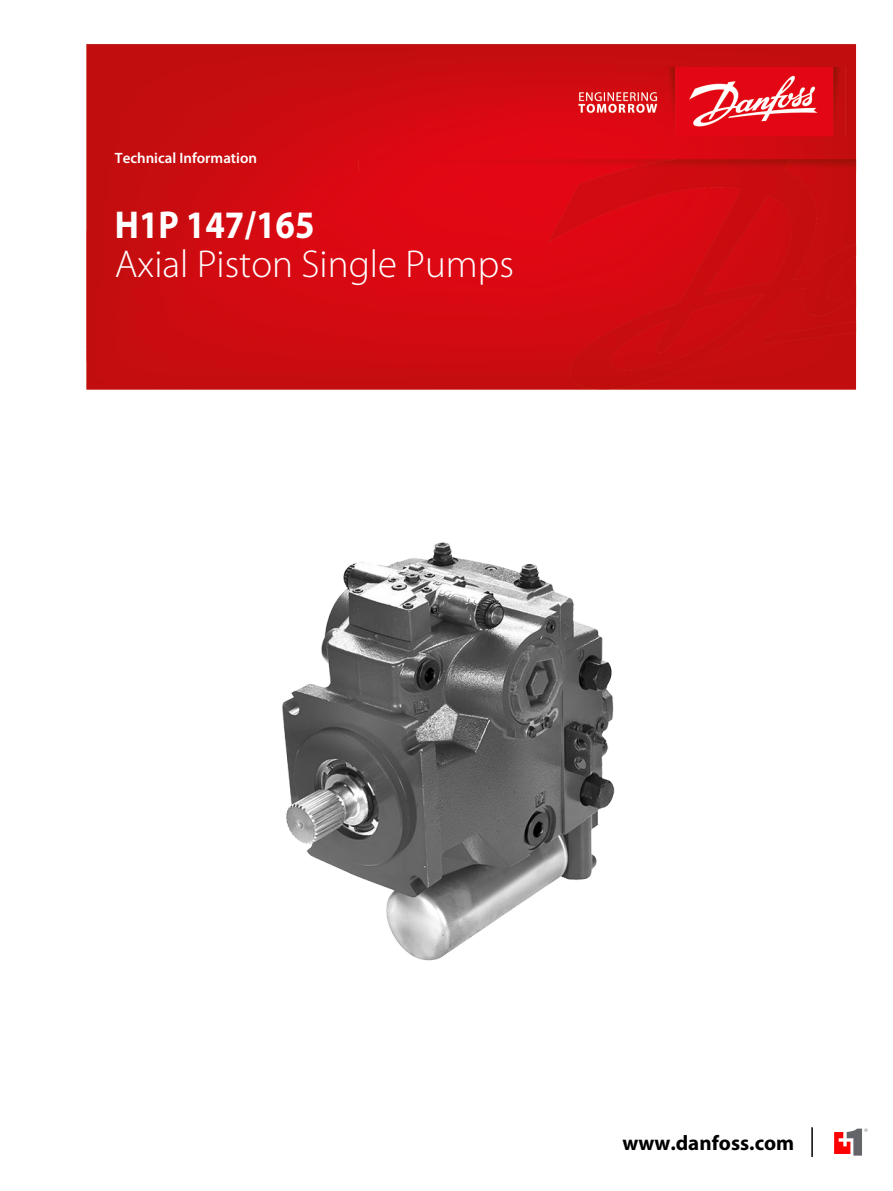
<style>
.page{position:relative;width:893px;height:1191px;background:#fff}
.page>*{position:absolute;margin:0;border:0;box-sizing:border-box;transform-origin:0 0}
.t1{font:300 39px "Myriad Pro";color:#fff}
.t2{font:700 39px "Myriad Pro";color:#fff;scale:.9 1}
.t3{font:700 21px "Myriad Pro";color:#000}
.t4{font:600 15px "Myriad Pro";color:#fff}
</style>
<div class="page">
<img style="left:86px;top:44px;width:771px;height:346px">
<img style="left:282px;top:542px;width:333px;height:419px">
<svg style="left:834px;top:1128px;width:33px;height:27px"></svg>
<hr style="left:811px;top:1127px;width:2px;height:30px;background:#000">
<p class="t4" style="left:115px;top:149px;width:144px">Technical Information</p>
<p class="t2" style="left:115px;top:199px;width:223px">H1P 147/165</p>
<p class="t1" style="left:115px;top:242px;width:401px">Axial Piston Single Pumps</p>
<p class="t3" style="left:622px;top:1128px;width:173px">www.danfoss.com</p>
</div>
